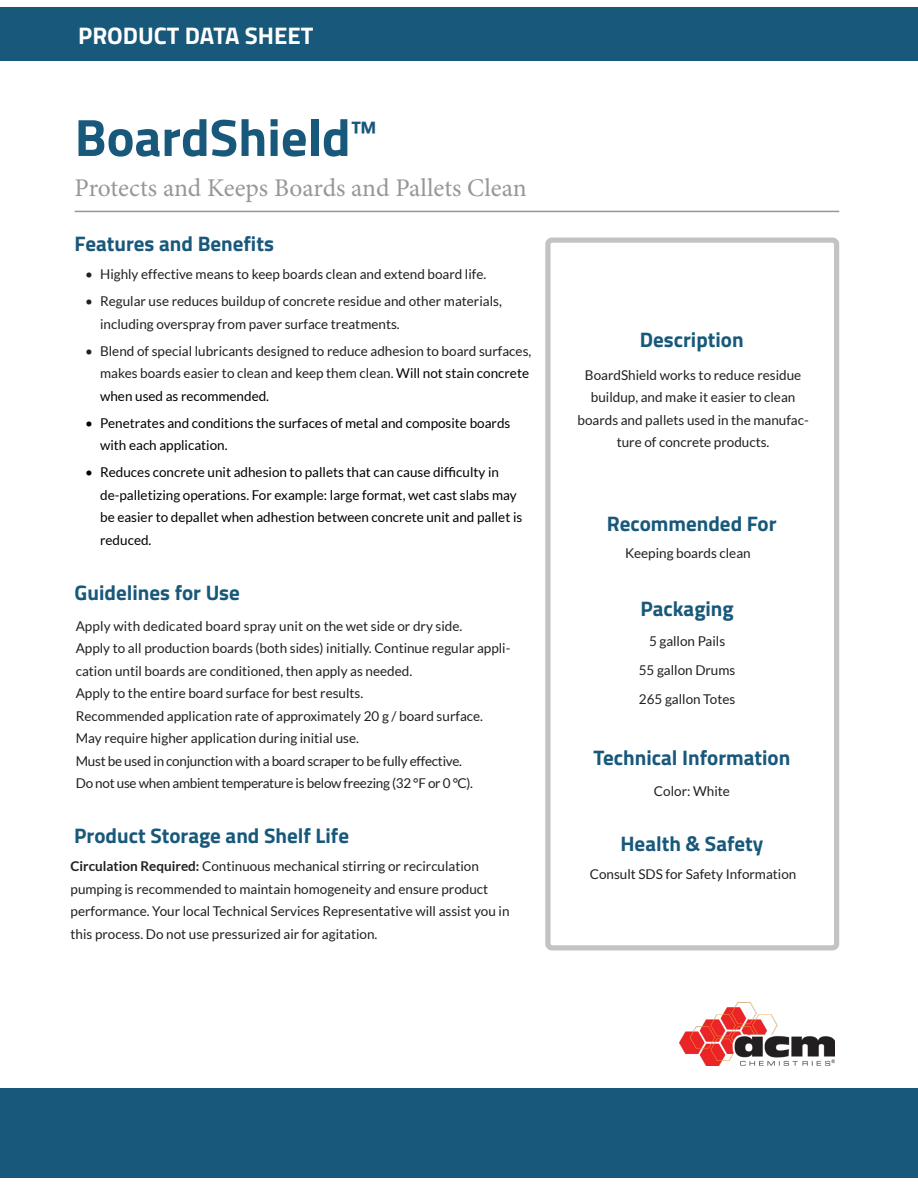
<style>
.page{position:relative;width:918px;height:1188px;background:#fff}
.page>*{position:absolute;margin:0;border:0;box-sizing:border-box;transform-origin:0 0}
.t1{font:700 52.5px "Titillium Web";color:#18587a}
.t2{font:25.5px "Minion Pro";color:#95979a}
.t3{font:700 24px "Titillium Web";color:#fff}
.t4{font:700 21px "Titillium Web";color:#18587a}
.t5{font:13.5px/22.5px "Lato";color:#231f20}
.t6{font:13.5px/22.5px "Lato";color:#000}
.s1{color:#000}
.s2{font-weight:700}
</style>
<div class="page">
<div style="left:0;top:8px;width:918px;height:54px;background:#18587a"></div>
<hr style="left:75px;top:211px;width:764px;height:1px;background:#95979a">
<svg style="left:545px;top:237px;width:295px;height:714px"></svg>
<div style="left:0;top:1088px;width:918px;height:90px;background:#18587a"></div>
<img style="left:679px;top:1003px;width:156px;height:63px">
<h3 class="t3" style="left:78px;top:17px;width:237px">PRODUCT DATA SHEET</h3>
<h1 class="t1" style="left:75px;top:97px;width:305px">BoardShield<sup>™</sup></h1>
<h2 class="t2" style="left:75px;top:171px;width:454px">Protects and Keeps Boards and Pallets Clean</h2>
<h3 class="t4" style="left:75px;top:228px;width:201px">Features and Benefits</h3>
<p class="t5" style="left:85px;top:263px;width:403px">• Highly effective means to keep boards clean and extend board life.</p>
<p class="t5" style="left:100px;top:290px;width:403px;text-indent:-15px">• Regular use reduces buildup of concrete residue and other materials, including overspray from paver surface treatments.</p>
<p class="t5" style="left:100px;top:340px;width:433px;text-indent:-15px">• Blend of special lubricants designed to reduce adhesion to board surfaces, makes boards easier to clean and keep them clean. <span class="s1">Will not stain concrete when used as recommended.</span></p>
<p class="t6" style="left:100px;top:412px;width:412px;text-indent:-15px">• Penetrates and conditions the surfaces of metal and composite boards with each application.</p>
<p class="t6" style="left:100px;top:461px;width:424px;text-indent:-15px">• Reduces concrete unit adhesion to pallets that can cause difficulty in de-palletizing operations. For example: large format, wet cast slabs may be easier to depallet when adhestion between concrete unit and pallet is reduced.</p>
<h3 class="t4" style="left:75px;top:577px;width:167px">Guidelines for Use</h3>
<p class="t5" style="left:76px;top:614px;width:436px">Apply with dedicated board spray unit on the wet side or dry side.<br>Apply to all production boards (both sides) initially. Continue regular appli&shy;cation until boards are conditioned, then apply as needed.<br>Apply to the entire board surface for best results.<br>Recommended application rate of approximately 20 g / board surface.<br>May require higher application during initial use.<br>Must be used in conjunction with a board scraper to be fully effective.<br>Do not use when ambient temperature is below freezing (32 °F or 0 °C).</p>
<h3 class="t4" style="left:74px;top:820px;width:276px">Product Storage and Shelf Life</h3>
<p class="t5" style="left:71px;top:855px;width:440px"><span class="s2">Circulation Required:</span> Continuous mechanical stirring or recirculation pumping is recommended to maintain homogeneity and ensure product performance. Your local Technical Services Representative will assist you in this process. Do not use pressurized air for agitation.</p>
<h3 class="t4" style="left:640px;top:324px;width:105px">Description</h3>
<p class="t5" style="left:577px;top:363px;width:233px;text-align:center">BoardShield works to reduce residue buildup, and make it easier to clean boards and pallets used in the manufac&shy;ture of concrete products.</p>
<h3 class="t4" style="left:607px;top:508px;width:171px">Recommended For</h3>
<p class="t5" style="left:625px;top:542px;width:127px">Keeping boards clean</p>
<h3 class="t4" style="left:640px;top:593px;width:95px">Packaging</h3>
<p class="t5" style="left:639px;top:626px;width:98px;line-height:29.2px;text-align:center">5 gallon Pails<br>55 gallon Drums<br>265 gallon Totes</p>
<h3 class="t4" style="left:594px;top:741px;width:198px">Technical Information</h3>
<p class="t5" style="left:654px;top:780px;width:77px">Color: White</p>
<h3 class="t4" style="left:621px;top:828px;width:144px">Health &amp; Safety</h3>
<p class="t5" style="left:590px;top:863px;width:208px">Consult SDS for Safety Information</p>
</div>
